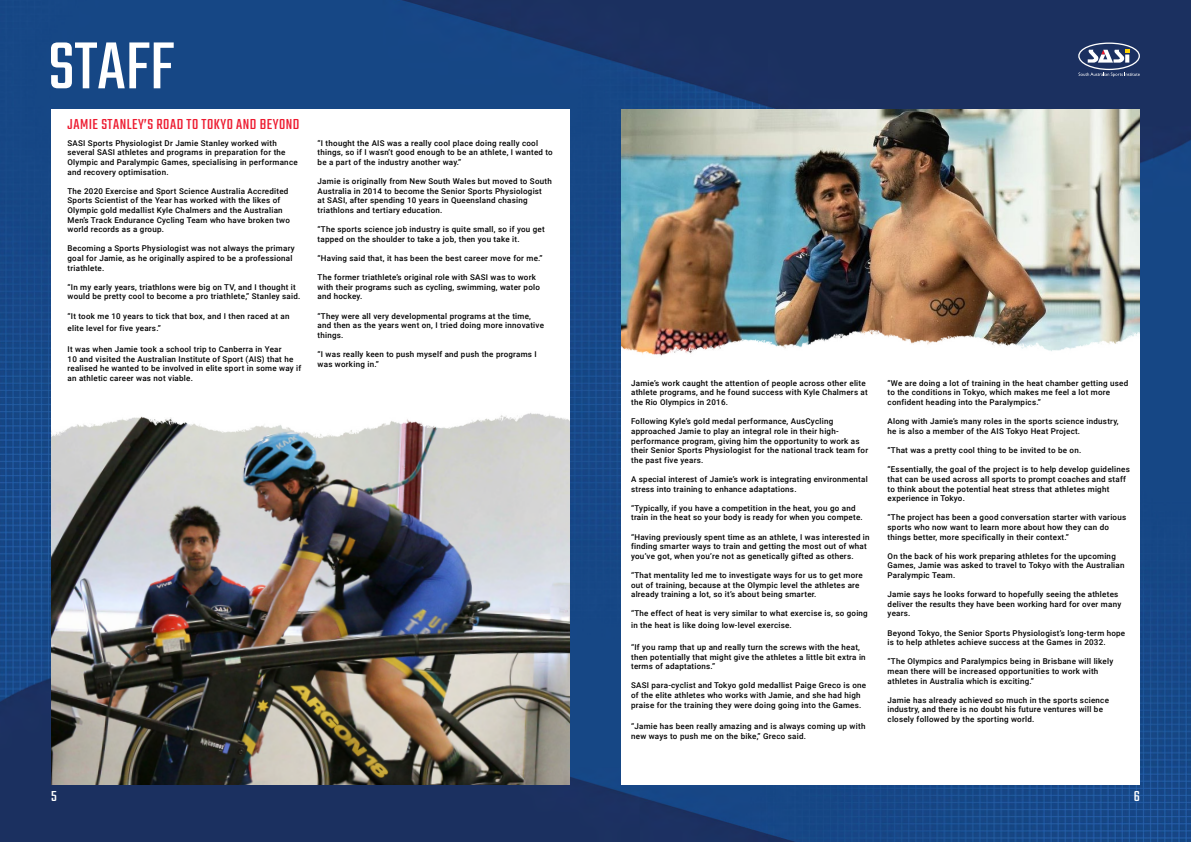
<style>
.page{position:relative;width:1191px;height:842px;background:#fff}
.page>*{position:absolute;margin:0;border:0;box-sizing:border-box;transform-origin:0 0}
.t1{font:73.2px "Teko";color:#fff}
.t2{font:16px "Teko";letter-spacing:.03em;color:#ed1b30}
.t3{font:16px "Teko";color:#fff}
.t4{font:500 8px/9.6px "Roboto";letter-spacing:.03em;color:#000}
</style>
<div class="page">
<img style="left:0;top:0;width:1191px;height:842px">
<div style="left:51px;top:110px;width:519px;height:301px;background:#fff"></div>
<img style="left:51px;top:438px;width:519px;height:347px">
<div style="left:621px;top:359px;width:519px;height:425px;background:#fff"></div>
<img style="left:621px;top:110px;width:519px;height:219px">
<img style="left:51px;top:411px;width:519px;height:27px">
<img style="left:621px;top:329px;width:519px;height:30px">
<div style="left:1078px;top:43px;width:62px;height:27px;border:1px solid #fff;border-radius:50%"></div>
<svg style="left:1078px;top:73px;width:61px;height:4px"></svg>
<svg style="left:1087px;top:50px;width:42px;height:13px"></svg>
<p class="t1" style="left:48px;top:25px;width:127px">STAFF</p>
<p class="t2" style="left:68px;top:115px;width:233px">JAMIE STANLEY’S ROAD TO TOKYO AND BEYOND</p>
<p class="t4" style="left:68px;top:138px;width:232px">SASI Sports Physiologist Dr Jamie Stanley worked with several SASI athletes and programs in preparation for the Olympic and Paralympic Games, specialising in performance and recovery optimisation.</p>
<p class="t4" style="left:68px;top:186px;width:224px">The 2020 Exercise and Sport Science Australia Accredited Sports Scientist of the Year has worked with the likes of Olympic gold medallist Kyle Chalmers and the Australian Men’s Track Endurance Cycling Team who have broken two world records as a group.</p>
<p class="t4" style="left:68px;top:244px;width:229px">Becoming a Sports Physiologist was not always the primary goal for Jamie, as he originally aspired to be a professional triathlete.</p>
<p class="t4" style="left:68px;top:282px;width:234px">“In my early years, triathlons were big on TV, and I thought it would be pretty cool to become a pro triathlete,” Stanley said.</p>
<p class="t4" style="left:68px;top:310px;width:224px;line-height:12px">“It took me 10 years to tick that box, and I then raced at an elite level for five years.”</p>
<p class="t4" style="left:68px;top:344px;width:235px">It was when Jamie took a school trip to Canberra in Year<br>10 and visited the Australian Institute of Sport (AIS) that he realised he wanted to be involved in elite sport in some way if an athletic career was not viable.</p>
<p class="t4" style="left:317px;top:138px;width:237px">“I thought the AIS was a really cool place doing really cool things, so if I wasn’t good enough to be an athlete, I wanted to be a part of the industry another way.”</p>
<p class="t4" style="left:317px;top:176px;width:236px">Jamie is originally from New South Wales but moved to South Australia in 2014 to become the Senior Sports Physiologist<br>at SASI, after spending 10 years in Queensland chasing triathlons and tertiary education.</p>
<p class="t4" style="left:317px;top:224px;width:229px">“The sports science job industry is quite small, so if you get tapped on the shoulder to take a job, then you take it.</p>
<p class="t4" style="left:317px;top:253px;width:227px">“Having said that, it has been the best career move for me.”</p>
<p class="t4" style="left:317px;top:272px;width:224px">The former triathlete’s original role with SASI was to work with their programs such as cycling, swimming, water polo and hockey.</p>
<p class="t4" style="left:317px;top:311px;width:228px">“They were all very developmental programs at the time, and then as the years went on, I tried doing more innovative things.</p>
<p class="t4" style="left:317px;top:349px;width:221px">“I was really keen to push myself and push the programs I was working in.”</p>
<p class="t4" style="left:631px;top:378px;width:238px">Jamie’s work caught the attention of people across other elite athlete programs, and he found success with Kyle Chalmers at the Rio Olympics in 2016.</p>
<p class="t4" style="left:631px;top:416px;width:239px">Following Kyle’s gold medal performance, AusCycling approached Jamie to play an integral role in their high&shy;performance program, giving him the opportunity to work as their Senior Sports Physiologist for the national track team for the past five years.</p>
<p class="t4" style="left:631px;top:474px;width:238px">A special interest of Jamie’s work is integrating environmental stress into training to enhance adaptations.</p>
<p class="t4" style="left:631px;top:503px;width:233px">“Typically, if you have a competition in the heat, you go and train in the heat so your body is ready for when you compete.</p>
<p class="t4" style="left:631px;top:532px;width:240px">“Having previously spent time as an athlete, I was interested in finding smarter ways to train and getting the most out of what you’ve got, when you’re not as genetically gifted as others.</p>
<p class="t4" style="left:631px;top:570px;width:233px">“That mentality led me to investigate ways for us to get more out of training, because at the Olympic level the athletes are already training a lot, so it’s about being smarter.</p>
<p class="t4" style="left:631px;top:607px;width:238px;line-height:12px">“The effect of heat is very similar to what exercise is, so going in the heat is like doing low-level exercise.</p>
<p class="t4" style="left:631px;top:642px;width:236px">“If you ramp that up and really turn the screws with the heat, then potentially that might give the athletes a little bit extra in terms of adaptations.”</p>
<p class="t4" style="left:631px;top:680px;width:236px">SASI para-cyclist and Tokyo gold medallist Paige Greco is one of the elite athletes who works with Jamie, and she had high praise for the training they were doing going into the Games.</p>
<p class="t4" style="left:631px;top:721px;width:236px">“Jamie has been really amazing and is always coming up with new ways to push me on the bike,” Greco said.</p>
<p class="t4" style="left:887px;top:378px;width:242px">“We are doing a lot of training in the heat chamber getting used to the conditions in Tokyo, which makes me feel a lot more confident heading into the Paralympics.”</p>
<p class="t4" style="left:887px;top:416px;width:232px">Along with Jamie’s many roles in the sports science industry, he is also a member of the AIS Tokyo Heat Project.</p>
<p class="t4" style="left:887px;top:445px;width:195px">“That was a pretty cool thing to be invited to be on.</p>
<p class="t4" style="left:887px;top:464px;width:244px">“Essentially, the goal of the project is to help develop guidelines that can be used across all sports to prompt coaches and staff to think about the potential heat stress that athletes might experience in Tokyo.</p>
<p class="t4" style="left:887px;top:512px;width:240px">“The project has been a good conversation starter with various sports who now want to learn more about how they can do things better, more specifically in their context.”</p>
<p class="t4" style="left:887px;top:551px;width:238px">On the back of his work preparing athletes for the upcoming<br>Games, Jamie was asked to travel to Tokyo with the Australian<br>Paralympic Team.</p>
<p class="t4" style="left:887px;top:589px;width:235px">Jamie says he looks forward to hopefully seeing the athletes deliver the results they have been working hard for over many years.</p>
<p class="t4" style="left:887px;top:628px;width:239px">Beyond Tokyo, the Senior Sports Physiologist’s long-term hope is to help athletes achieve success at the Games in 2032.</p>
<p class="t4" style="left:887px;top:656px;width:227px">“The Olympics and Paralympics being in Brisbane will likely mean there will be increased opportunities to work with athletes in Australia which is exciting.”</p>
<p class="t4" style="left:887px;top:695px;width:223px">Jamie has already achieved so much in the sports science industry, and there is no doubt his future ventures will be closely followed by the sporting world.</p>
<p class="t3" style="left:51px;top:788px;width:7px">5</p>
<p class="t3" style="left:1133px;top:788px;width:8px">6</p>
</div>
